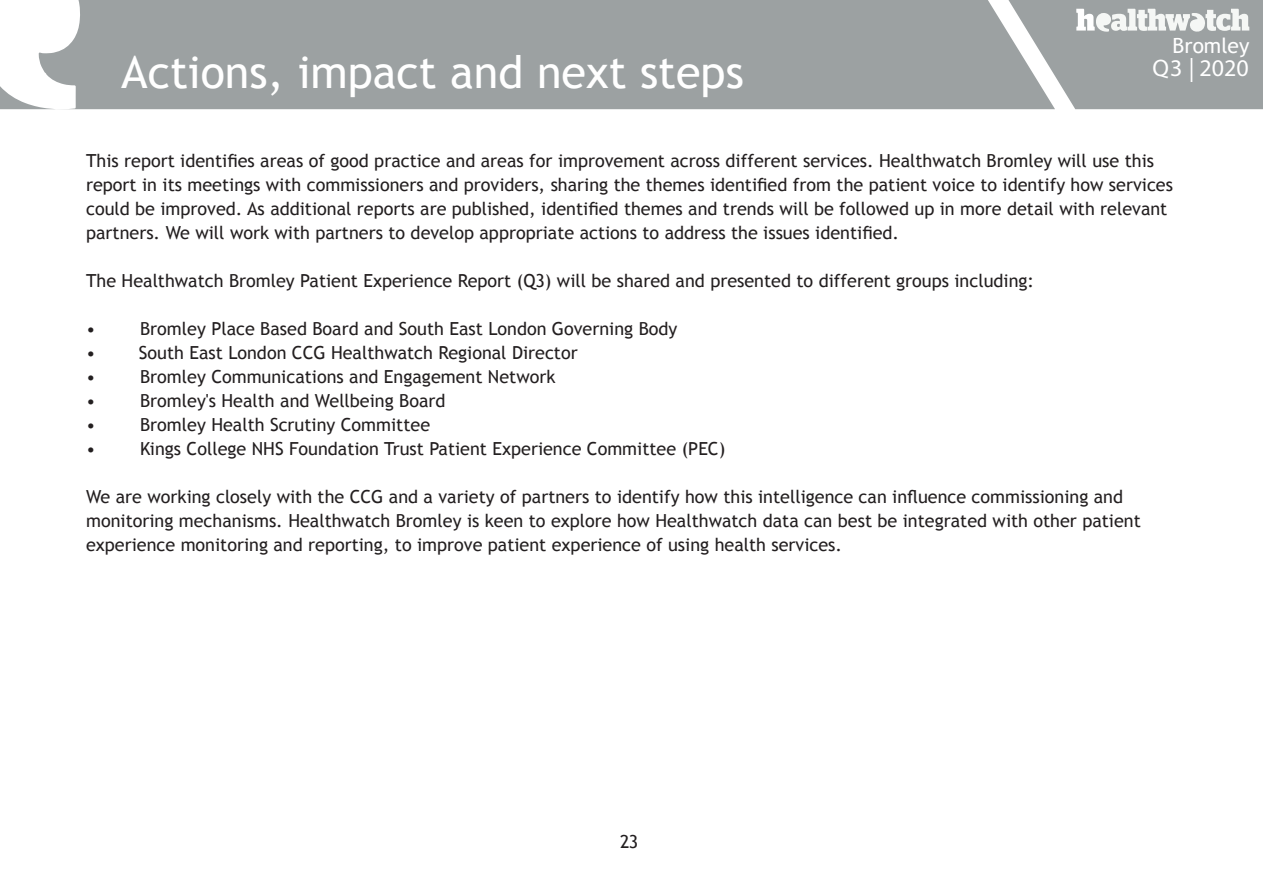
<style>
.page{position:relative;width:1263px;height:893px;background:#fff}
.page>*{position:absolute;margin:0;border:0;box-sizing:border-box;transform-origin:0 0}
.t1{font:45px "Trebuchet MS";color:#fff}
.t2{font:24px "Myriad Pro";color:#fff}
.t3{font:21px "Trebuchet MS";color:#fff}
.t4{font:18px/24px "Trebuchet MS";color:#231f20}
</style>
<div class="page">
<svg style="left:0;top:0;width:1055px;height:110px;background:#a3a7a8"></svg>
<svg style="left:1008px;top:0;width:255px;height:109px"></svg>
<div style="left:1155px;top:57px;width:99px;height:44px;background:#9ca1a2"></div>
<div style="left:1152px;top:58px;width:99px;height:44px;background:#9ca1a2"></div>
<div style="left:1092px;top:38px;width:157px;height:19px;background:#9ca1a2"></div>
<p class="t3" style="left:1172px;top:34px;width:78px">Bromley</p>
<p class="t1" style="left:121px;top:45px;width:624px">Actions, impact and next steps</p>
<p class="t2" style="left:1170px;top:53px;width:14px">3</p>
<p class="t2" style="left:1161px;top:53px;width:89px">Q 4||2020</p>
<p class="t2" style="left:1155px;top:52px;width:32px">Q1</p>
<p class="t2" style="left:1202px;top:52px;width:51px">2017</p>
<p class="t4" style="left:86px;top:149px;width:1088px">This report identifies areas of good practice and areas for improvement across different services. Healthwatch Bromley will use this report in its meetings with commissioners and providers, sharing the themes identified from the patient voice to identify how services could be improved. As additional reports are published, identified themes and trends will be followed up in more detail with relevant partners. We will work with partners to develop appropriate actions to address the issues identified.</p>
<p class="t4" style="left:86px;top:269px;width:949px">The Healthwatch Bromley Patient Experience Report (Q3) will be shared and presented to different groups including:</p>
<p class="t4" style="left:86px;top:317px;width:11px">•</p>
<p class="t4" style="left:140px;top:317px;width:539px">Bromley Place Based Board and South East London Governing Body</p>
<p class="t4" style="left:86px;top:341px;width:11px">•</p>
<p class="t4" style="left:139px;top:341px;width:440px">South East London CCG Healthwatch Regional Director</p>
<p class="t4" style="left:86px;top:365px;width:11px">•</p>
<p class="t4" style="left:140px;top:365px;width:417px">Bromley Communications and Engagement Network</p>
<p class="t4" style="left:86px;top:389px;width:11px">•</p>
<p class="t4" style="left:140px;top:389px;width:307px">Bromley's Health and Wellbeing Board</p>
<p class="t4" style="left:86px;top:413px;width:11px">•</p>
<p class="t4" style="left:140px;top:413px;width:292px">Bromley Health Scrutiny Committee</p>
<p class="t4" style="left:86px;top:437px;width:11px">•</p>
<p class="t4" style="left:140px;top:437px;width:587px">Kings College NHS Foundation Trust Patient Experience Committee (PEC)</p>
<p class="t4" style="left:86px;top:485px;width:1056px">We are working closely with the CCG and a variety of partners to identify how this intelligence can influence commissioning and monitoring mechanisms. Healthwatch Bromley is keen to explore how Healthwatch data can best be integrated with other patient experience monitoring and reporting, to improve patient experience of using health services.</p>
<p class="t4" style="left:620px;top:830px;width:20px">23</p>
</div>
